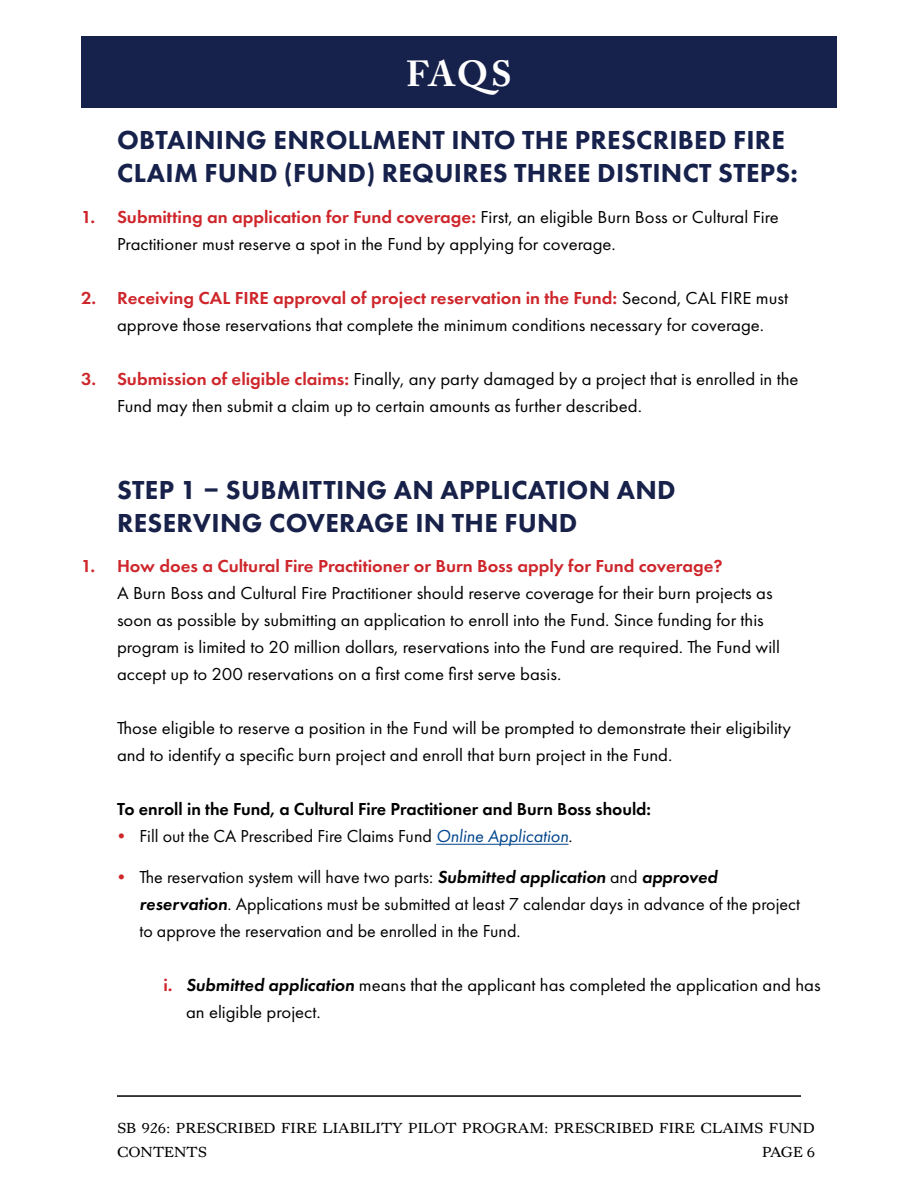
<style>
.page{position:relative;width:918px;height:1188px;background:#fff}
.page>*{position:absolute;margin:0;border:0;box-sizing:border-box;transform-origin:0 0}
.t1{font:700 36px "Adobe Caslon Pro";color:#fff}
.title_level_faq_h1{font:800 27px/33px "Futura PT";letter-spacing:.01em;color:#16214c}
.title-faq2-subspace{font:800 27px/33px "Futura PT";letter-spacing:.01em;color:#172149}
.List_Paragraph{font:18px/27px "Futura PT";color:#000;scale:1.04 1}
.NESTED_copy_-_LIST{font:18px/27px "Futura PT";color:#000;scale:1.04 1}
.abc_-_sublist-level2{font:18px/27px "Futura PT";color:#000}
.ii_-_numbered_list_l{font:18px/27px "Futura PT";color:#000;scale:1.04 1}
.Q_-numbered_list_lev{font:600 18px "Futura PT";color:#ce262b;scale:1.04 1}
.NESTED{font:600 18px "Futura PT";color:#000}
.t2{font:15px/24px "Kings Caslon";color:#000;scale:1.04 1}
.s1{font-weight:600;color:#ce262b}
.s2{font-style:italic;color:#00458d}
.s3{font-weight:600;font-style:italic}
</style>
<div class="page">
<hr style="left:117px;top:1095px;width:684px;height:2px;background:#000">
<div style="left:81px;top:36px;width:756px;height:72px;background:#16214c"></div>
<hr style="left:436px;top:844px;width:132px;height:1px;background:#00458d">
<p class="t1" style="left:406px;top:53px;width:107px">FAQS</p>
<h1 class="title_level_faq_h1" style="left:117px;top:124px;width:682px">OBTAINING ENROLLMENT INTO THE PRESCRIBED FIRE<br>CLAIM FUND (FUND) REQUIRES THREE DISTINCT STEPS:</h1>
<p class="NESTED_copy_-_LIST" style="left:117px;top:203px;width:638px;text-indent:-36px"><span class="s1">1. Submitting an application for Fund coverage:</span> First, an eligible Burn Boss or Cultural Fire<br>Practitioner must reserve a spot in the Fund by applying for coverage.</p>
<p class="NESTED_copy_-_LIST" style="left:81px;top:284px;width:681px;text-align:center"><span class="s1">2. Receiving CAL FIRE approval of project reservation in the Fund:</span> Second, CAL FIRE must approve those reservations that complete the minimum conditions necessary for coverage.</p>
<p class="NESTED_copy_-_LIST" style="left:117px;top:365px;width:657px;text-indent:-36px"><span class="s1">3. Submission of eligible claims:</span> Finally, any party damaged by a project that is enrolled in the<br>Fund may then submit a claim up to certain amounts as further described.</p>
<h1 class="title-faq2-subspace" style="left:117px;top:473px;width:560px">STEP 1 – SUBMITTING AN APPLICATION AND<br>RESERVING COVERAGE IN THE FUND</h1>
<p class="Q_-numbered_list_lev" style="left:81px;top:555px;width:619px">1. How does a Cultural Fire Practitioner or Burn Boss apply for Fund coverage?</p>
<p class="List_Paragraph" style="left:117px;top:580px;width:639px">A Burn Boss and Cultural Fire Practitioner should reserve coverage for their burn projects as soon as possible by submitting an application to enroll into the Fund. Since funding for this program is limited to 20 million dollars, reservations into the Fund are required. The Fund will accept up to 200 reservations on a first come first serve basis.</p>
<p class="List_Paragraph" style="left:117px;top:715px;width:650px">Those eligible to reserve a position in the Fund will be prompted to demonstrate their eligibility and to identify a specific burn project and enroll that burn project in the Fund.</p>
<p class="NESTED" style="left:117px;top:798px;width:536px">To enroll in the Fund, a Cultural Fire Practitioner and Burn Boss should:</p>
<p class="abc_-_sublist-level2" style="left:112px;top:823px;width:459px"><span class="s1">•</span> Fill out the CA Prescribed Fire Claims Fund <span class="s2">Online Application</span>.</p>
<p class="abc_-_sublist-level2" style="left:140px;top:863px;width:662px;text-indent:-27px"><span class="s1">•</span> The reservation system will have two parts: <span class="s3">Submitted application</span> and <span class="s3">approved reservation</span>. Applications must be submitted at least 7 calendar days in advance of the project to approve the reservation and be enrolled in the Fund.</p>
<p class="ii_-_numbered_list_l" style="left:186px;top:971px;width:612px;text-indent:-22px"><span class="s1">i.</span> <span class="s3">Submitted application</span> means that the applicant has completed the application and has an eligible project.</p>
<p class="t2" style="left:117px;top:1116px;width:672px">SB 926: PRESCRIBED FIRE LIABILITY PILOT PROGRAM: PRESCRIBED FIRE CLAIMS FUND<br>CONTENTS</p>
<p class="t2" style="left:762px;top:1140px;width:52px">PAGE 6</p>
</div>
